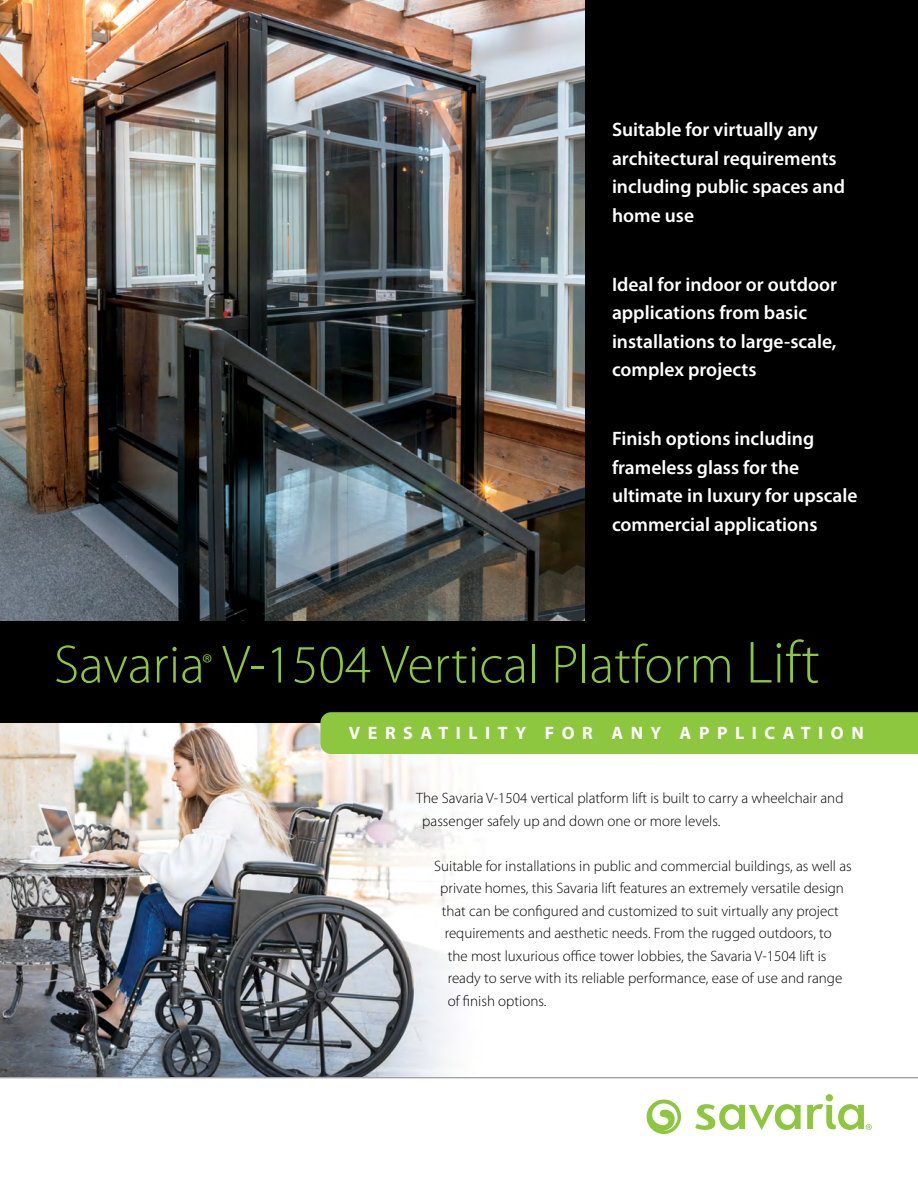
<style>
.page{position:relative;width:918px;height:1188px;background:#fff}
.page>*{position:absolute;margin:0;border:0;box-sizing:border-box;transform-origin:0 0}
.t1{font:300 54.15px "Myriad Pro";color:#8dc63f}
.t2{font:600 19.5px/28.5px "Myriad Pro";color:#fff}
.t3{font:700 18px "Myriad Pro";letter-spacing:.42em;color:#fff}
.t4{font:300 15px/22.5px "Myriad Pro";color:#000}
.s1{font-size:59.85px}
</style>
<div class="page">
<img style="left:0;top:723px;width:454px;height:354px">
<div style="left:585px;top:0;width:333px;height:623px;background:#000"></div>
<div style="left:0;top:621px;width:918px;height:102px;background:#000"></div>
<div style="left:320px;top:712px;width:598px;height:42px;background:#8dc63f"></div>
<hr style="left:0;top:1077px;width:918px;height:1px;background:#7e8083">
<svg style="left:695px;top:1104px;width:106px;height:26px"></svg>
<svg style="left:647px;top:1100px;width:34px;height:34px"></svg>
<svg style="left:807px;top:1094px;width:65px;height:36px"></svg>
<img style="left:0;top:0;width:585px;height:621px">
<p class="t2" style="left:612px;top:115px;width:235px">Suitable for virtually any architectural requirements including public spaces and home use</p>
<p class="t2" style="left:612px;top:269px;width:226px">Ideal for indoor or outdoor applications from basic installations to large-scale, complex projects</p>
<p class="t2" style="left:612px;top:424px;width:247px">Finish options including frameless glass for the ultimate in luxury for upscale commercial applications</p>
<p class="t1" style="left:54px;top:632px;width:767px">Savaria<sup>®</sup> V-1504 Vertical Platform <span class="s1">Lift</span></p>
<p class="t3" style="left:349px;top:721px;width:516px">VERSATILITY FOR ANY APPLICATION</p>
<p class="t4" style="left:422px;top:787px;width:423px;text-indent:-6px">The Savaria V-1504 vertical platform lift is built to carry a wheelchair and passenger safely up and down one or more levels.</p>
<p class="t4" style="left:434px;top:854px;width:419px">Suitable for installations in public and commercial buildings, as well as</p>
<p class="t4" style="left:440px;top:877px;width:405px">private homes, this Savaria lift features an extremely versatile design</p>
<p class="t4" style="left:442px;top:899px;width:399px">that can be configured and customized to suit virtually any project</p>
<p class="t4" style="left:445px;top:922px;width:388px">requirements and aesthetic needs. From the rugged outdoors, to</p>
<p class="t4" style="left:448px;top:944px;width:380px">the most luxurious office tower lobbies, the Savaria V-1504 lift is</p>
<p class="t4" style="left:448px;top:967px;width:396px">ready to serve with its reliable performance, ease of use and range</p>
<p class="t4" style="left:448px;top:989px;width:100px">of finish options.</p>
</div>
